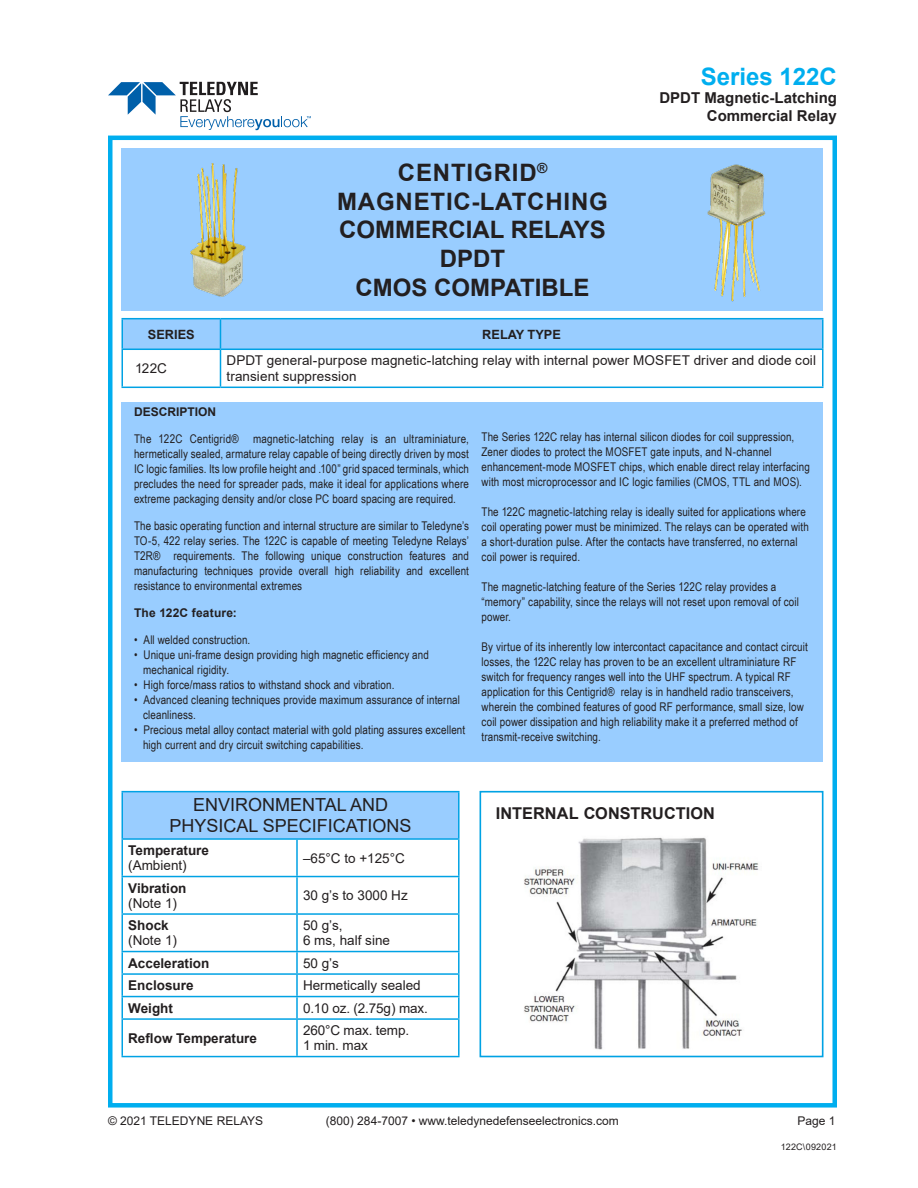
<style>
.page{position:relative;width:918px;height:1188px;background:#fff}
.page>*{position:absolute;margin:0;border:0;box-sizing:border-box;transform-origin:0 0}
.t1{font:700 24px "Arial";color:#231f20}
.t2{font:700 24px "Arial";letter-spacing:.035em;color:#231f20}
.t3{font:700 24px "Arial";color:#00aeef}
.t4{font:18px/21.6px "Arial";color:#231f20;text-align:center}
.t5{font:700 16.35px "Arial";color:#231f20}
.t6{font:700 15px/18px "Arial";color:#231f20;text-align:right}
.t7{font:13.5px/15px "Arial";letter-spacing:.005em;color:#231f20}
.t8{font:700 13.5px/15px "Arial";color:#231f20}
.t9{font:700 12.75px "Arial";color:#231f20}
.t10{font:12px/15px "Arial Narrow";letter-spacing:.01em;color:#231f20}
.t11{font:12px "Arial";color:#231f20}
.t12{font:700 12px "Arial";color:#231f20}
.t13{font:9px "Arial";letter-spacing:.025em;color:#231f20}
.s1{font-weight:400}
.s2{font-weight:700}
</style>
<div class="page">
<div style="left:108px;top:136px;width:729px;height:972px;border:4px solid #00aeef"></div>
<svg style="left:108px;top:82px;width:203px;height:48px"></svg>
<div style="left:123px;top:319px;width:699px;height:30px;background:#99cdff"></div>
<hr style="left:122px;top:350px;width:1px;height:37px;background:#00a2e4">
<hr style="left:220px;top:350px;width:1px;height:37px;background:#00a2e4">
<hr style="left:822px;top:350px;width:2px;height:37px;background:#00a2e4">
<hr style="left:122px;top:387px;width:98px;height:1px;background:#00a2e4">
<hr style="left:220px;top:387px;width:603px;height:1px;background:#00a2e4">
<hr style="left:220px;top:318px;width:603px;height:1px;background:#00a2e4">
<hr style="left:822px;top:319px;width:2px;height:30px;background:#00a2e4">
<hr style="left:220px;top:349px;width:603px;height:1px;background:#00a2e4">
<hr style="left:122px;top:318px;width:98px;height:1px;background:#00a2e4">
<hr style="left:122px;top:319px;width:1px;height:30px;background:#00a2e4">
<hr style="left:220px;top:319px;width:1px;height:30px;background:#00a2e4">
<hr style="left:122px;top:349px;width:98px;height:1px;background:#00a2e4">
<div style="left:122px;top:402px;width:702px;height:359px;background:#99cdff"></div>
<div style="left:122px;top:148px;width:702px;height:163px;background:#99cdff"></div>
<div style="left:122px;top:792px;width:337px;height:47px;background:#99cdff"></div>
<hr style="left:122px;top:840px;width:1px;height:36px;background:#00a2e4">
<hr style="left:296px;top:840px;width:2px;height:36px;background:#00a2e4">
<hr style="left:458px;top:840px;width:2px;height:36px;background:#00a2e4">
<hr style="left:122px;top:876px;width:175px;height:1px;background:#00a2e4">
<hr style="left:122px;top:877px;width:1px;height:36px;background:#00a2e4">
<hr style="left:297px;top:876px;width:163px;height:1px;background:#00a2e4">
<hr style="left:296px;top:877px;width:2px;height:36px;background:#00a2e4">
<hr style="left:458px;top:877px;width:2px;height:36px;background:#00a2e4">
<hr style="left:122px;top:913px;width:175px;height:2px;background:#00a2e4">
<hr style="left:122px;top:915px;width:1px;height:36px;background:#00a2e4">
<hr style="left:297px;top:913px;width:163px;height:2px;background:#00a2e4">
<hr style="left:296px;top:915px;width:2px;height:36px;background:#00a2e4">
<hr style="left:458px;top:915px;width:2px;height:36px;background:#00a2e4">
<hr style="left:122px;top:951px;width:175px;height:1px;background:#00a2e4">
<hr style="left:297px;top:951px;width:163px;height:1px;background:#00a2e4">
<hr style="left:296px;top:952px;width:2px;height:21px;background:#00a2e4">
<hr style="left:458px;top:952px;width:2px;height:21px;background:#00a2e4">
<hr style="left:122px;top:973px;width:175px;height:2px;background:#00a2e4">
<hr style="left:297px;top:973px;width:163px;height:2px;background:#00a2e4">
<hr style="left:296px;top:975px;width:2px;height:21px;background:#00a2e4">
<hr style="left:458px;top:975px;width:2px;height:21px;background:#00a2e4">
<hr style="left:122px;top:996px;width:175px;height:1px;background:#00a2e4">
<svg style="left:122px;top:952px;width:1px;height:66px"></svg>
<hr style="left:297px;top:996px;width:163px;height:1px;background:#00a2e4">
<hr style="left:296px;top:997px;width:2px;height:21px;background:#00a2e4">
<hr style="left:458px;top:997px;width:2px;height:21px;background:#00a2e4">
<hr style="left:122px;top:1018px;width:175px;height:2px;background:#00a2e4">
<hr style="left:122px;top:1020px;width:1px;height:36px;background:#00a2e4">
<hr style="left:297px;top:1018px;width:163px;height:2px;background:#00a2e4">
<hr style="left:296px;top:1020px;width:2px;height:36px;background:#00a2e4">
<hr style="left:458px;top:1020px;width:2px;height:36px;background:#00a2e4">
<hr style="left:122px;top:1056px;width:175px;height:1px;background:#00a2e4">
<hr style="left:297px;top:1056px;width:163px;height:1px;background:#00a2e4">
<hr style="left:122px;top:791px;width:175px;height:1px;background:#00a2e4">
<hr style="left:122px;top:792px;width:1px;height:46px;background:#00a2e4">
<hr style="left:297px;top:791px;width:163px;height:1px;background:#00a2e4">
<hr style="left:458px;top:792px;width:2px;height:46px;background:#00a2e4">
<hr style="left:122px;top:838px;width:175px;height:2px;background:#00a2e4">
<hr style="left:297px;top:838px;width:163px;height:2px;background:#00a2e4">
<img style="left:190px;top:163px;width:56px;height:134px">
<img style="left:707px;top:164px;width:59px;height:138px">
<div style="left:480px;top:791px;width:343px;height:266px;border:2px solid #00a2e4"></div>
<img style="left:524px;top:837px;width:235px;height:213px">
<p class="t2" style="left:398px;top:156px;width:151px">CENTIGRID<sup>®</sup></p>
<p class="t2" style="left:337px;top:184px;width:272px">MAGNETIC-LATCHING</p>
<p class="t1" style="left:339px;top:213px;width:268px">COMMERCIAL RELAYS</p>
<p class="t1" style="left:440px;top:242px;width:67px">DPDT</p>
<p class="t1" style="left:356px;top:271px;width:235px">CMOS COMPATIBLE</p>
<h1 class="t3" style="left:701px;top:60px;width:138px">Series 122C</h1>
<p class="t6" style="left:659px;top:89px;width:179px">DPDT Magnetic-Latching<br>Commercial Relay</p>
<p class="t9" style="left:148px;top:325px;width:48px">SERIES</p>
<p class="t9" style="left:482px;top:325px;width:80px">RELAY TYPE</p>
<p class="t7" style="left:135px;top:361px;width:34px">122C</p>
<p class="t7" style="left:226px;top:352px;width:591px;line-height:16.2px">DPDT general-purpose magnetic-latching relay with internal power MOSFET driver and diode coil transient suppression</p>
<p class="t12" style="left:134px;top:403px;width:84px">DESCRIPTION</p>
<p class="t10" style="left:134px;top:431px;width:337px;text-align:justify">The 122C Centigrid® magnetic-latching relay is an ultraminiature, hermetically sealed, armature relay capable of being directly driven by most IC logic families. Its low profile height and .100” grid spaced terminals, which precludes the need for spreader pads, make it ideal for applications where extreme packaging density and/or close PC board spacing are required.</p>
<p class="t10" style="left:134px;top:518px;width:337px;text-align:justify">The basic operating function and internal structure are similar to Teledyne’s TO-5, 422 relay series. The 122C is capable of meeting Teledyne Relays’ T2R® requirements. The following unique construction features and manufacturing techniques provide overall high reliability and excellent resistance to environmental extremes</p>
<p class="t12" style="left:134px;top:604px;width:104px">The 122C feature:</p>
<p class="t10" style="left:134px;top:632px;width:118px">• All welded construction.</p>
<p class="t10" style="left:143px;top:647px;width:287px;text-indent:-9px">• Unique uni-frame design providing high magnetic efficiency and mechanical rigidity.</p>
<p class="t10" style="left:134px;top:677px;width:262px">• High force/mass ratios to withstand shock and vibration.</p>
<p class="t10" style="left:143px;top:692px;width:319px;text-indent:-9px">• Advanced cleaning techniques provide maximum assurance of internal cleanliness.</p>
<p class="t10" style="left:143px;top:722px;width:324px;text-indent:-9px">• Precious metal alloy contact material with gold plating assures excellent high current and dry circuit switching capabilities.</p>
<p class="t10" style="left:482px;top:429px;width:330px">The Series 122C relay has internal silicon diodes for coil suppression, Zener diodes to protect the MOSFET gate inputs, and N-channel enhancement-mode MOSFET chips, which enable direct relay interfacing with most microprocessor and IC logic families (CMOS, TTL and MOS).</p>
<p class="t10" style="left:482px;top:504px;width:329px">The 122C magnetic-latching relay is ideally suited for applications where coil operating power must be minimized. The relays can be operated with a short-duration pulse. After the contacts have transferred, no external coil power is required.</p>
<p class="t10" style="left:482px;top:579px;width:319px">The magnetic-latching feature of the Series 122C relay provides a “memory” capability, since the relays will not reset upon removal of coil power.</p>
<p class="t10" style="left:482px;top:639px;width:328px">By virtue of its inherently low intercontact capacitance and contact circuit losses, the 122C relay has proven to be an excellent ultraminiature RF switch for frequency ranges well into the UHF spectrum. A typical RF application for this Centigrid® relay is in handheld radio transceivers, wherein the combined features of good RF performance, small size, low coil power dissipation and high reliability make it a preferred method of transmit-receive switching.</p>
<p class="t4" style="left:169px;top:794px;width:244px">ENVIRONMENTAL AND<br>PHYSICAL SPECIFICATIONS</p>
<p class="t8" style="left:128px;top:843px;width:82px">Temperature <span class="s1">(Ambient)</span></p>
<p class="t7" style="left:303px;top:850px;width:103px">–65°C to +125°C</p>
<p class="t8" style="left:128px;top:881px;width:60px">Vibration <span class="s1">(Note 1)</span></p>
<p class="t7" style="left:303px;top:888px;width:106px">30 g’s to 3000 Hz</p>
<p class="t7" style="left:128px;top:918px;width:50px"><span class="s2">Shock </span>(Note 1)</p>
<p class="t7" style="left:303px;top:918px;width:89px">50 g’s,<br>6 ms, half sine</p>
<p class="t8" style="left:128px;top:956px;width:83px">Acceleration</p>
<p class="t7" style="left:303px;top:955px;width:37px">50 g’s</p>
<p class="t8" style="left:128px;top:978px;width:67px">Enclosure</p>
<p class="t7" style="left:303px;top:978px;width:119px">Hermetically sealed</p>
<p class="t8" style="left:128px;top:1001px;width:46px">Weight</p>
<p class="t7" style="left:303px;top:1000px;width:126px">0.10 oz. (2.75g) max.</p>
<p class="t8" style="left:128px;top:1031px;width:130px">Reflow Temperature</p>
<p class="t7" style="left:303px;top:1023px;width:108px">260°C max. temp.</p>
<p class="t7" style="left:303px;top:1038px;width:66px">1 min. max</p>
<p class="t5" style="left:496px;top:802px;width:221px">INTERNAL CONSTRUCTION</p>
<p class="t11" style="left:108px;top:1113px;width:157px">© 2021 TELEDYNE RELAYS</p>
<p class="t11" style="left:326px;top:1113px;width:295px">(800) 284-7007 • www.teledynedefenseelectronics.com</p>
<p class="t11" style="left:797px;top:1113px;width:40px">Page 1</p>
<p class="t13" style="left:781px;top:1141px;width:57px">122C\092021</p>
</div>
